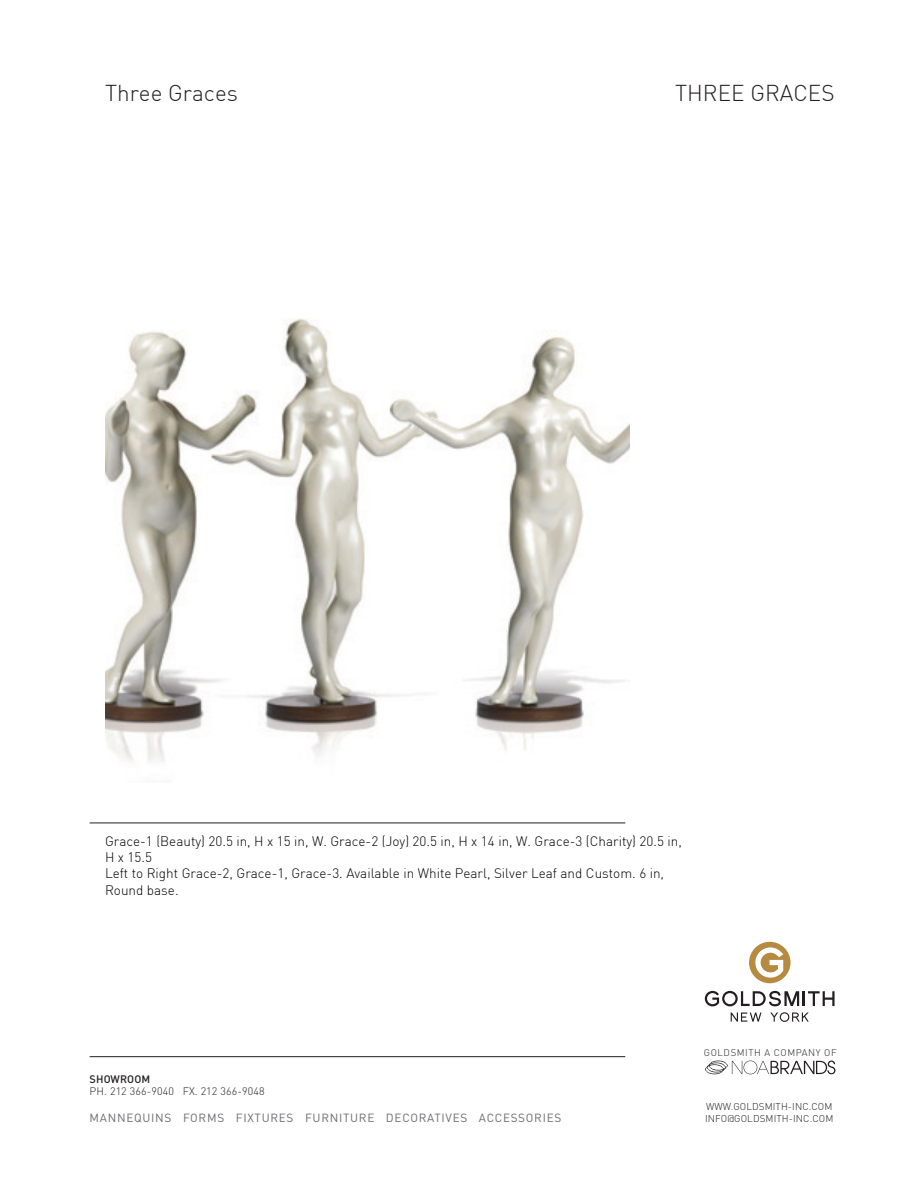
<style>
.page{position:relative;width:918px;height:1188px;background:#fff}
.page>*{position:absolute;margin:0;border:0;box-sizing:border-box;transform-origin:0 0}
.t1{font:300 22.5px "DIN Pro";color:#231f20}
.t2{font:300 13.5px/16.2px "DIN Pro";color:#000}
.t3{font:11.7px "DIN";letter-spacing:.06em;color:#6c6d70}
.t4{font:300 10.8px "DIN";letter-spacing:.01em;color:#231f20}
.t5{font:500 10.8px "DIN";letter-spacing:.01em;color:#231f20}
.t6{font:300 9.75px "DIN";letter-spacing:.01em;color:#231f20}
.t7{font:300 9.6px "DIN";letter-spacing:.06em;color:#231f20}
</style>
<div class="page">
<hr style="left:90px;top:823px;width:535px;height:1px;background:#231f20">
<hr style="left:90px;top:1056px;width:535px;height:1px;background:#231f20">
<div style="left:749px;top:942px;width:42px;height:41px;background:#b68b41;border-radius:50%"></div>
<svg style="left:705px;top:991px;width:130px;height:15px"></svg>
<svg style="left:731px;top:1013px;width:30px;height:9px"></svg>
<svg style="left:770px;top:1012px;width:39px;height:10px"></svg>
<svg style="left:755px;top:947px;width:28px;height:31px"></svg>
<svg style="left:705px;top:1061px;width:130px;height:13px"></svg>
<img style="left:105px;top:319px;width:525px;height:443px">
<h1 class="t1" style="left:105px;top:83px;width:134px">Three Graces</h1>
<h1 class="t1" style="left:675px;top:83px;width:161px">THREE GRACES</h1>
<p class="t2" style="left:105px;top:834px;width:578px">Grace-1 (Beauty) 20.5 in, H x 15 in, W. Grace-2 (Joy) 20.5 in, H x 14 in, W. Grace-3 (Charity) 20.5 in, H x 15.5<br>Left to Right Grace-2, Grace-1, Grace-3. Available in White Pearl, Silver Leaf and Custom. 6 in, Round base.</p>
<p class="t5" style="left:90px;top:1072px;width:62px">SHOWROOM</p>
<p class="t4" style="left:90px;top:1085px;width:177px">PH. 212 366-9040 FX. 212 366-9048</p>
<p class="t3" style="left:90px;top:1110px;width:473px">MANNEQUINS FORMS FIXTURES FURNITURE DECORATIVES ACCESSORIES</p>
<p class="t7" style="left:704px;top:1047px;width:134px">GOLDSMITH A COMPANY OF</p>
<p class="t6" style="left:706px;top:1100px;width:128px">WWW.GOLDSMITH-INC.COM</p>
<p class="t6" style="left:705px;top:1112px;width:130px">INFO@GOLDSMITH-INC.COM</p>
</div>
